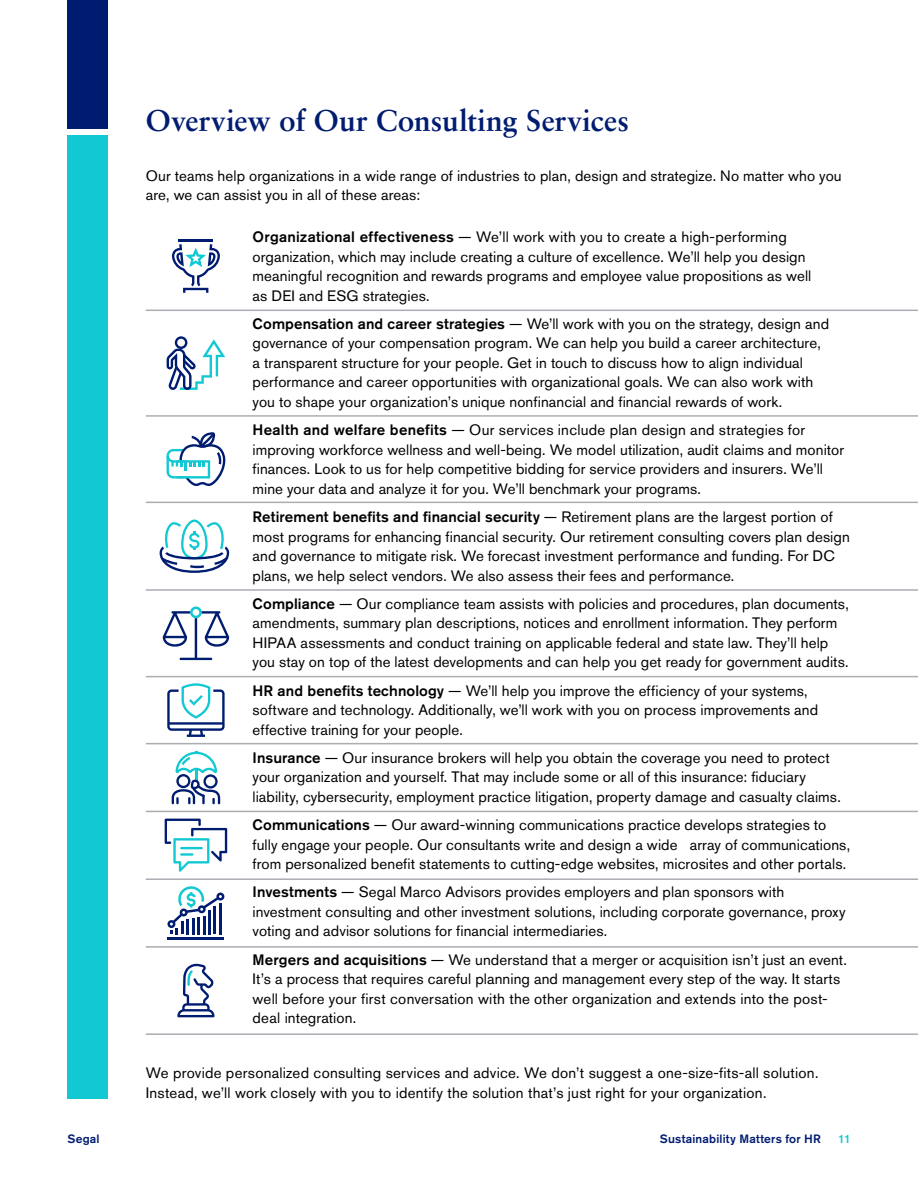
<style>
.page{position:relative;width:918px;height:1188px;background:#fff}
.page>*{position:absolute;margin:0;border:0;box-sizing:border-box;transform-origin:0 0}
.H3_Head_1{font:700 30px "Sabon LT Std";letter-spacing:.005em;color:#001c71}
.Body_10_13{font:15px/19.5px "Akzidenz Grotesk BE";letter-spacing:.01em;color:#000}
.t1{font:500 12px "Akzidenz Grotesk BE";letter-spacing:.015em;color:#001c71}
.t2{font:500 12px "Akzidenz Grotesk BE";color:#12c9d3}
.s1{font-weight:500}
</style>
<div class="page">
<div style="left:68px;top:0;width:40px;height:128px;background:#001c71"></div>
<div style="left:68px;top:135px;width:40px;height:963px;background:#12c9d3"></div>
<hr style="left:146px;top:310px;width:772px;height:1px;background:#abadb3">
<hr style="left:146px;top:415px;width:772px;height:2px;background:#abadb3">
<hr style="left:146px;top:502px;width:772px;height:1px;background:#abadb3">
<hr style="left:146px;top:589px;width:772px;height:2px;background:#abadb3">
<hr style="left:146px;top:676px;width:772px;height:1px;background:#abadb3">
<hr style="left:146px;top:743px;width:772px;height:1px;background:#abadb3">
<hr style="left:146px;top:811px;width:772px;height:1px;background:#abadb3">
<hr style="left:146px;top:878px;width:772px;height:2px;background:#abadb3">
<hr style="left:146px;top:946px;width:772px;height:2px;background:#abadb3">
<hr style="left:146px;top:1033px;width:772px;height:2px;background:#abadb3">
<svg style="left:167px;top:336px;width:58px;height:54px"></svg>
<svg style="left:167px;top:432px;width:58px;height:54px"></svg>
<svg style="left:163px;top:607px;width:66px;height:53px"></svg>
<hr style="left:178px;top:239px;width:35px;height:2px;background:#001c71">
<svg style="left:172px;top:244px;width:48px;height:49px"></svg>
<svg style="left:177px;top:964px;width:38px;height:53px"></svg>
<svg style="left:167px;top:683px;width:58px;height:54px"></svg>
<svg style="left:172px;top:751px;width:48px;height:53px"></svg>
<svg style="left:165px;top:819px;width:62px;height:53px"></svg>
<hr style="left:167px;top:937px;width:57px;height:3px;background:#001c71">
<svg style="left:167px;top:886px;width:57px;height:48px"></svg>
<svg style="left:160px;top:519px;width:69px;height:54px"></svg>
<h3 class="H3_Head_1" style="left:146px;top:102px;width:485px">Overview of Our Consulting Services</h3>
<p class="Body_10_13" style="left:146px;top:166px;width:697px">Our teams help organizations in a wide range of industries to plan, design and strategize. No matter who you are, we can assist you in all of these areas:</p>
<p class="Body_10_13" style="left:253px;top:227px;width:560px"><span class="s1">Organizational effectiveness</span> — We’ll work with you to create a high-performing organization, which may include creating a culture of excellence. We’ll help you design meaningful recognition and rewards programs and employee value propositions as well as DEI and ESG strategies.</p>
<p class="Body_10_13" style="left:253px;top:314px;width:578px"><span class="s1">Compensation and career strategies</span> — We’ll work with you on the strategy, design and governance of your compensation program. We can help you build a career architecture, a transparent structure for your people. Get in touch to discuss how to align individual performance and career opportunities with organizational goals. We can also work with you to shape your organization’s unique nonfinancial and financial rewards of work.</p>
<p class="Body_10_13" style="left:253px;top:420px;width:593px"><span class="s1">Health and welfare benefits</span> — Our services include plan design and strategies for improving workforce wellness and well-being. We model utilization, audit claims and monitor finances. Look to us for help competitive bidding for service providers and insurers. We’ll mine your data and analyze it for you. We’ll benchmark your programs.</p>
<p class="Body_10_13" style="left:253px;top:507px;width:599px"><span class="s1">Retirement benefits and financial security</span> — Retirement plans are the largest portion of most programs for enhancing financial security. Our retirement consulting covers plan design and governance to mitigate risk. We forecast investment performance and funding. For DC plans, we help select vendors. We also assess their fees and performance.</p>
<p class="Body_10_13" style="left:253px;top:594px;width:598px"><span class="s1">Compliance</span> — Our compliance team assists with policies and procedures, plan documents, amendments, summary plan descriptions, notices and enrollment information. They perform HIPAA assessments and conduct training on applicable federal and state law. They’ll help you stay on top of the latest developments and can help you get ready for government audits.</p>
<p class="Body_10_13" style="left:253px;top:681px;width:567px"><span class="s1">HR and benefits technology</span> — We’ll help you improve the efficiency of your systems, software and technology. Additionally, we’ll work with you on process improvements and effective training for your people.</p>
<p class="Body_10_13" style="left:253px;top:748px;width:590px"><span class="s1">Insurance</span> — Our insurance brokers will help you obtain the coverage you need to protect your organization and yourself. That may include some or all of this insurance: fiduciary liability, cybersecurity, employment practice litigation, property damage and casualty claims.</p>
<p class="Body_10_13" style="left:253px;top:815px;width:599px"><span class="s1">Communications</span> — Our award-winning communications practice develops strategies to fully engage your people. Our consultants write and design a wide array of communications, from personalized benefit statements to cutting-edge websites, microsites and other portals.</p>
<p class="Body_10_13" style="left:253px;top:882px;width:595px"><span class="s1">Investments</span> — Segal Marco Advisors provides employers and plan sponsors with investment consulting and other investment solutions, including corporate governance, proxy voting and advisor solutions for financial intermediaries.</p>
<p class="Body_10_13" style="left:253px;top:950px;width:596px"><span class="s1">Mergers and acquisitions</span> — We understand that a merger or acquisition isn’t just an event.<br>It’s a process that requires careful planning and management every step of the way. It starts well before your first conversation with the other organization and extends into the post&shy;deal integration.</p>
<p class="Body_10_13" style="left:146px;top:1063px;width:674px">We provide personalized consulting services and advice. We don’t suggest a one-size-fits-all solution.<br>Instead, we’ll work closely with you to identify the solution that’s just right for your organization.</p>
<p class="t1" style="left:68px;top:1131px;width:34px">Segal</p>
<p class="t1" style="left:660px;top:1131px;width:163px">Sustainability Matters for HR</p>
<p class="t2" style="left:838px;top:1131px;width:14px">11</p>
</div>
